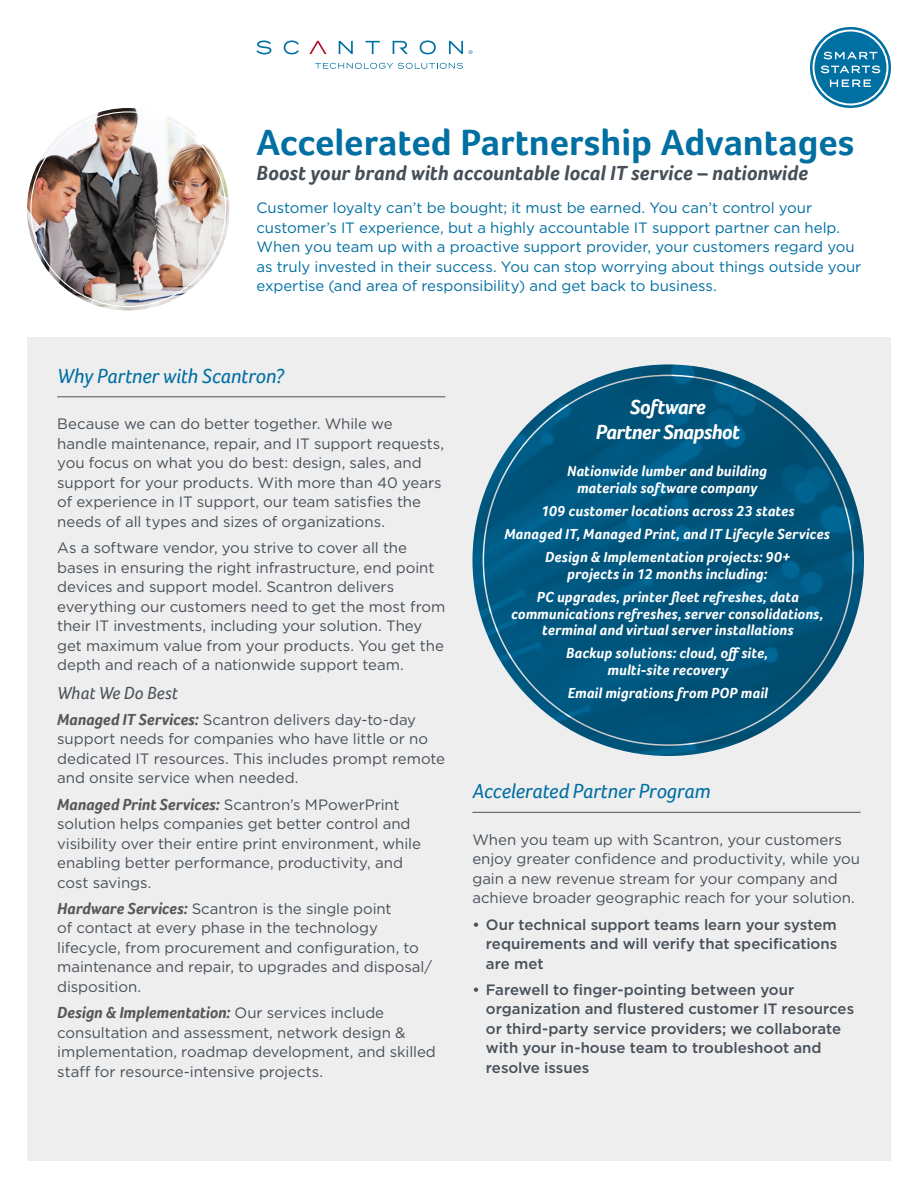
<style>
.page{position:relative;width:918px;height:1188px;background:#fff}
.page>*{position:absolute;margin:0;border:0;box-sizing:border-box;transform-origin:0 0}
.t1{font:700 37.5px "Foco";color:#006fa1}
.t2{font:italic 700 21px "Foco";color:#475058}
.t3{font:italic 21px "Foco";letter-spacing:-.01em;color:#006fa1}
.t4{font:italic 700 21px/25.2px "Foco";letter-spacing:-.03em;color:#fff;text-align:center}
.t5{font:italic 18px "Foco";letter-spacing:-.005em;color:#475058}
.t6{font:italic 700 16.5px "Foco";letter-spacing:-.005em;color:#57585a}
.t7{font:15px/19.5px "Gotham";letter-spacing:-.005em;color:#475058}
.t8{font:italic 700 15px/16.5px "Foco";letter-spacing:.01em;color:#fff;text-align:center}
.t9{font:15px/19.5px "Gotham";letter-spacing:-.005em;color:#006fa1}
.t10{font:500 15px/19.5px "Gotham";color:#475058;text-align:justify}
.s1{font-family:"Foco";font-weight:700;font-style:italic;font-size:16.5px;color:#57585a}
.s2{font-family:"Gotham";font-weight:400;font-style:normal;font-size:15px;color:#475058}
</style>
<div class="page">
<div style="left:27px;top:338px;width:864px;height:823px;background:#eeeeef"></div>
<svg style="left:810px;top:27px;width:81px;height:81px"></svg>
<svg style="left:257px;top:40px;width:206px;height:14px"></svg>
<svg style="left:315px;top:63px;width:148px;height:6px"></svg>
<svg style="left:469px;top:50px;width:3px;height:4px"></svg>
<hr style="left:57px;top:396px;width:388px;height:1px;background:#475058">
<hr style="left:472px;top:812px;width:389px;height:1px;background:#475058">
<img style="left:472px;top:364px;width:392px;height:392px;border-radius:196px">
<img style="left:27px;top:108px;width:203px;height:202px;border-radius:101px">
<h1 class="t1" style="left:256px;top:120px;width:599px">Accelerated Partnership Advantages</h1>
<h2 class="t2" style="left:256px;top:161px;width:553px">Boost your brand with accountable local IT service – nationwide</h2>
<p class="t9" style="left:256px;top:198px;width:606px">Customer loyalty can’t be bought; it must be earned. You can’t control your customer’s IT experience, but a highly accountable IT support partner can help.<br>When you team up with a proactive support provider, your customers regard you as truly invested in their success. You can stop worrying about things outside your expertise (and area of responsibility) and get back to business.</p>
<h2 class="t3" style="left:57px;top:364px;width:229px">Why Partner with Scantron?</h2>
<p class="t7" style="left:57px;top:414px;width:389px">Because we can do better together. While we handle maintenance, repair, and IT support requests, you focus on what you do best: design, sales, and support for your products. With more than 40 years of experience in IT support, our team satisfies the needs of all types and sizes of organizations.</p>
<p class="t7" style="left:57px;top:538px;width:390px">As a software vendor, you strive to cover all the bases in ensuring the right infrastructure, end point devices and support model. Scantron delivers everything our customers need to get the most from their IT investments, including your solution. They get maximum value from your products. You get the depth and reach of a nationwide support team.</p>
<p class="t5" style="left:57px;top:682px;width:122px">What We Do Best</p>
<p class="t7" style="left:57px;top:709px;width:389px"><span class="s1">Managed IT Services:</span> Scantron delivers day-to-day support needs for companies who have little or no dedicated IT resources. This includes prompt remote and onsite service when needed.</p>
<p class="t6" style="left:57px;top:794px;width:344px">Managed Print Services: <span class="s2">Scantron’s MPowerPrint</span></p>
<p class="t7" style="left:57px;top:814px;width:365px">solution helps companies get better control and visibility over their entire print environment, while enabling better performance, productivity, and cost savings.</p>
<p class="t7" style="left:57px;top:898px;width:376px"><span class="s1">Hardware Services:</span> Scantron is the single point<br>of contact at every phase in the technology lifecycle, from procurement and configuration, to maintenance and repair, to upgrades and disposal/ disposition.</p>
<p class="t6" style="left:57px;top:1003px;width:328px">Design &amp; Implementation: <span class="s2">Our services include</span></p>
<p class="t7" style="left:57px;top:1022px;width:380px">consultation and assessment, network design &amp; implementation, roadmap development, and skilled staff for resource-intensive projects.</p>
<h2 class="t4" style="left:596px;top:394px;width:146px">Software<br>Partner Snapshot</h2>
<p class="t8" style="left:567px;top:463px;width:201px">Nationwide lumber and building materials software company</p>
<p class="t8" style="left:504px;top:499px;width:327px;line-height:23.2px">109 customer locations across 23 states<br>Managed IT, Managed Print, and IT Lifecyle Services<br>Design &amp; Implementation projects: 90+</p>
<p class="t8" style="left:537px;top:562px;width:264px;line-height:23.2px">projects in 12 months including:<br>PC upgrades, printer fleet refreshes, data</p>
<p class="t8" style="left:511px;top:605px;width:314px">communications refreshes, server consolidations, terminal and virtual server installations</p>
<p class="t8" style="left:566px;top:645px;width:203px">Backup solutions: cloud, off site, multi-site recovery</p>
<p class="t8" style="left:568px;top:685px;width:202px">Email migrations from POP mail</p>
<h2 class="t3" style="left:472px;top:779px;width:240px">Accelerated Partner Program</h2>
<p class="t7" style="left:472px;top:830px;width:389px">When you team up with Scantron, your customers enjoy greater confidence and productivity, while you gain a new revenue stream for your company and achieve broader geographic reach for your solution.</p>
<p class="t10" style="left:486px;top:914px;width:353px;text-indent:-14px">• Our technical support teams learn your system requirements and will verify that specifications are met</p>
<p class="t10" style="left:486px;top:980px;width:370px;text-align:left;text-indent:-14px">• Farewell to finger-pointing between your organization and flustered customer IT resources or third-party service providers; we collaborate with your in-house team to troubleshoot and resolve issues</p>
</div>
